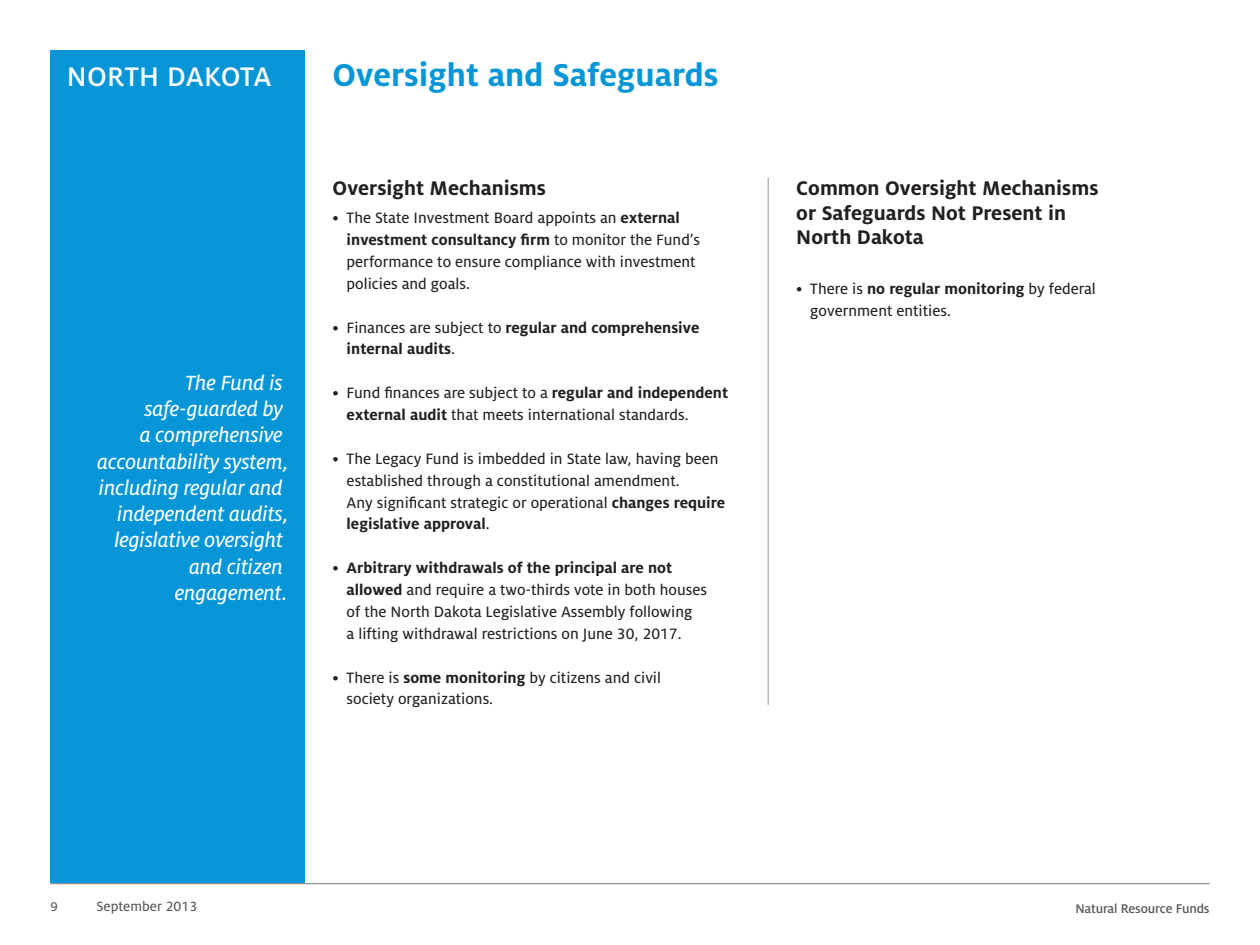
<style>
.page{position:relative;width:1260px;height:945px;background:#fff}
.page>*{position:absolute;margin:0;border:0;box-sizing:border-box;transform-origin:0 0}
.page_head{font:700 35px "Milo OT";color:#0696d7}
.t1{font:500 29.75px "Milo OT";letter-spacing:.01em;color:#fff}
.left_call_out_italic{font:22.75px/26.2px "Milo OT Text Ita";letter-spacing:-.01em;color:#fff;text-align:right}
.black_sub_head{font:700 21.88px/24.5px "Milo OT";color:#231f20}
.body_and_bullets{font:16.62px/21.9px "Milo OT Text";color:#231f20}
.body_and_bullets-2{font:700 16.62px/21.9px "Milo OT";color:#231f20}
.t2{font:14.88px "Milo OT Text";color:#57585a}
.t3{font:500 14px "Milo OT";letter-spacing:-.01em;color:#57585a}
.t4{font:14px "Milo OT Text";color:#57585a}
.s1{font-family:"Milo OT";font-weight:700}
.s2{font-family:"Milo OT Text";font-weight:400}
</style>
<div class="page">
<div style="left:50px;top:50px;width:255px;height:833px;background:#0696d7"></div>
<hr style="left:50px;top:883px;width:1160px;height:1px;background:#76787b">
<hr style="left:768px;top:178px;width:1px;height:527px;background:#939598">
<h2 class="t1" style="left:67px;top:60px;width:206px">NORTH DAKOTA</h2>
<p class="left_call_out_italic" style="left:97px;top:370px;width:193px">The Fund is safe-guarded by<br>a comprehensive accountability system, including regular and independent audits, legislative oversight and citizen engagement.</p>
<p class="page_head" style="left:333px;top:55px;width:387px">Oversight and Safeguards</p>
<p class="black_sub_head" style="left:333px;top:176px;width:215px">Oversight Mechanisms</p>
<p class="body_and_bullets" style="left:347px;top:207px;width:355px;text-indent:-14px">• The State Investment Board appoints an <span class="s1">external investment consultancy firm</span> to monitor the Fund’s performance to ensure compliance with investment policies and goals.</p>
<p class="body_and_bullets-2" style="left:347px;top:316px;width:354px;text-indent:-14px"><span class="s2">• Finances are subject to</span> regular and comprehensive internal audits<span class="s2">.</span></p>
<p class="body_and_bullets" style="left:347px;top:382px;width:383px;text-indent:-14px">• Fund finances are subject to a <span class="s1">regular and independent external audit</span> that meets international standards.</p>
<p class="body_and_bullets" style="left:347px;top:448px;width:380px;text-indent:-14px">• The Legacy Fund is imbedded in State law, having been established through a constitutional amendment.<br>Any significant strategic or operational <span class="s1">changes require legislative approval</span>.</p>
<p class="body_and_bullets" style="left:347px;top:557px;width:362px;text-indent:-14px">• <span class="s1">Arbitrary withdrawals of the principal are not allowed</span> and require a two-thirds vote in both houses of the North Dakota Legislative Assembly following<br>a lifting withdrawal restrictions on June 30, 2017.</p>
<p class="body_and_bullets" style="left:347px;top:667px;width:316px;text-indent:-14px">• There is <span class="s1">some monitoring</span> by citizens and civil society organizations.</p>
<p class="black_sub_head" style="left:796px;top:176px;width:304px">Common Oversight Mechanisms or Safeguards Not Present in<br>North Dakota</p>
<p class="body_and_bullets" style="left:810px;top:278px;width:287px;text-indent:-14px">• There is <span class="s1">no regular monitoring</span> by federal government entities.</p>
<p class="t4" style="left:50px;top:899px;width:9px">9</p>
<p class="t2" style="left:96px;top:898px;width:102px">September 2013</p>
<p class="t3" style="left:1075px;top:901px;width:136px">Natural Resource Funds</p>
</div>
